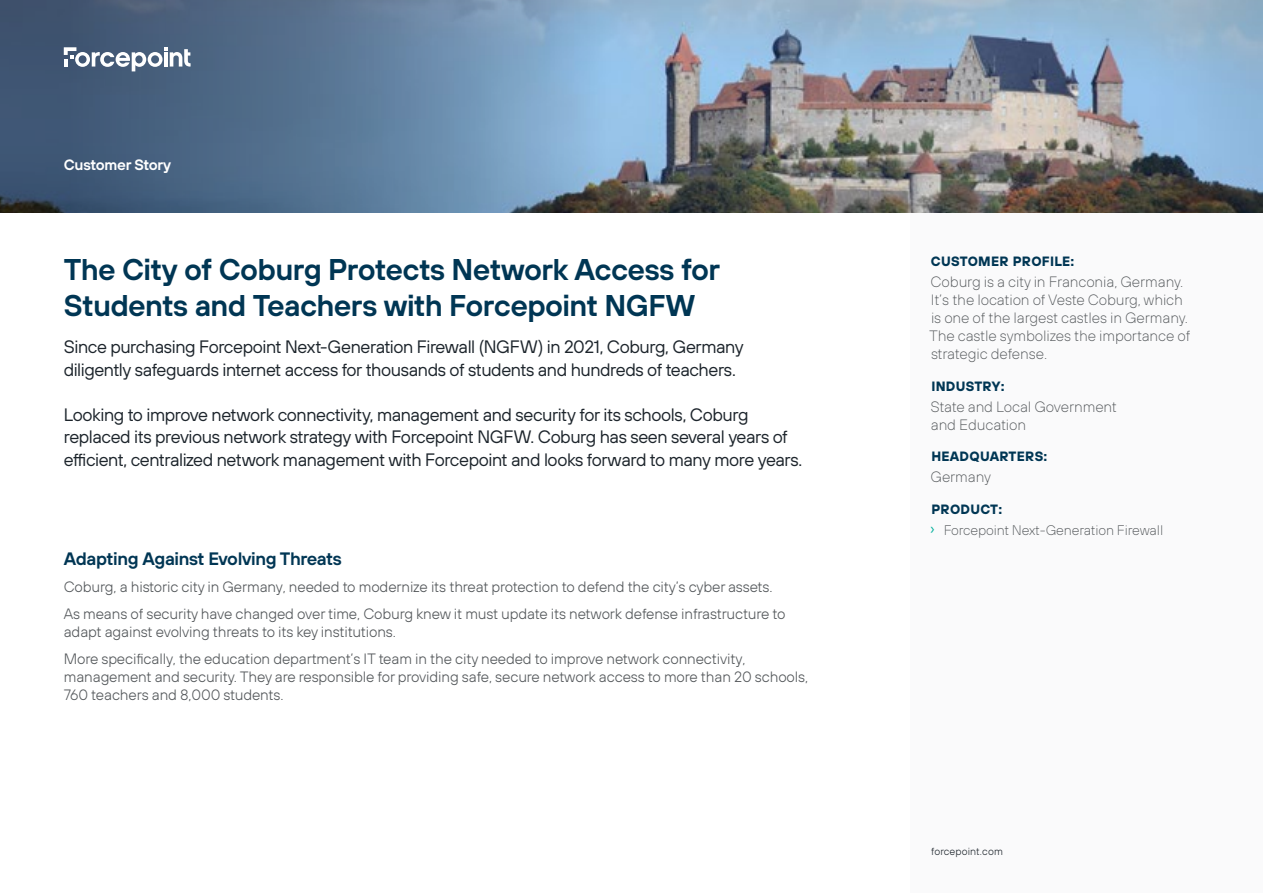
<style>
.page{position:relative;width:1263px;height:893px;background:#fff}
.page>*{position:absolute;margin:0;border:0;box-sizing:border-box;transform-origin:0 0}
.t1{font:600 30px/36px "FP Sans";letter-spacing:-.02em;color:#003654}
.t2{font:18px/22.5px "FP Sans";letter-spacing:-.025em;color:#1d252c}
.t3{font:600 18px "FP Sans";letter-spacing:-.02em;color:#003654}
.t4{font:300 15px/27px "FP Sans";letter-spacing:-.01em;color:#53575a}
.t5{font:200 15px/18px "FP Sans";letter-spacing:-.01em;color:#53575a}
.t6{font:600 15px "FP Sans";letter-spacing:-.015em;color:#fff}
.t7{font:200 13.8px "FP Sans";letter-spacing:-.01em;color:#53575a}
.t8{font:700 13.5px "FP Sans";letter-spacing:.02em;color:#003654}
.t9{font:300 10.5px "FP Sans";letter-spacing:.01em;color:#1d252c}
.s1{font-weight:400;font-size:15px;color:#00af9a}
</style>
<div class="page">
<div style="left:910px;top:0;width:353px;height:893px;background:#fafafb"></div>
<img style="left:718px;top:0;width:545px;height:213px">
<svg style="left:0;top:0;width:718px;height:213px;background:#617d9a"></svg>
<svg style="left:64px;top:47px;width:127px;height:24px"></svg>
<p class="t6" style="left:64px;top:155px;width:109px">Customer Story</p>
<h1 class="t1" style="left:64px;top:250px;width:658px">The City of Coburg Protects Network Access for<br>Students and Teachers with Forcepoint NGFW</h1>
<p class="t2" style="left:64px;top:335px;width:681px">Since purchasing Forcepoint Next-Generation Firewall (NGFW) in 2021, Coburg, Germany diligently safeguards internet access for thousands of students and hundreds of teachers.</p>
<p class="t2" style="left:64px;top:403px;width:740px">Looking to improve network connectivity, management and security for its schools, Coburg replaced its previous network strategy with Forcepoint NGFW. Coburg has seen several years of efficient, centralized network management with Forcepoint and looks forward to many more years.</p>
<p class="t3" style="left:64px;top:547px;width:280px">Adapting Against Evolving Threats</p>
<p class="t4" style="left:64px;top:573px;width:723px">Coburg, a historic city in Germany, needed to modernize its threat protection to defend the city’s cyber assets.<br>As means of security have changed over time, Coburg knew it must update its network defense infrastructure to</p>
<p class="t4" style="left:64px;top:618px;width:683px">adapt against evolving threats to its key institutions.<br>More specifically, the education department’s IT team in the city needed to improve network connectivity,</p>
<p class="t4" style="left:64px;top:668px;width:746px;line-height:18px">management and security. They are responsible for providing safe, secure network access to more than 20 schools,<br>760 teachers and 8,000 students.</p>
<p class="t8" style="left:931px;top:252px;width:145px">CUSTOMER PROFILE:</p>
<p class="t5" style="left:929px;top:273px;width:263px">Coburg is a city in Franconia, Germany.<br>It’s the location of Veste Coburg, which is one of the largest castles in Germany.<br>The castle symbolizes the importance of strategic defense.</p>
<p class="t8" style="left:931px;top:377px;width:75px">INDUSTRY:</p>
<p class="t5" style="left:930px;top:397px;width:188px">State and Local Government and Education</p>
<p class="t8" style="left:931px;top:447px;width:118px">HEADQUARTERS:</p>
<p class="t5" style="left:930px;top:468px;width:62px">Germany</p>
<p class="t8" style="left:931px;top:500px;width:72px">PRODUCT:</p>
<p class="t7" style="left:930px;top:521px;width:235px"><span class="s1">›</span> Forcepoint Next-Generation Firewall</p>
<p class="t9" style="left:931px;top:844px;width:73px">forcepoint.com</p>
</div>
